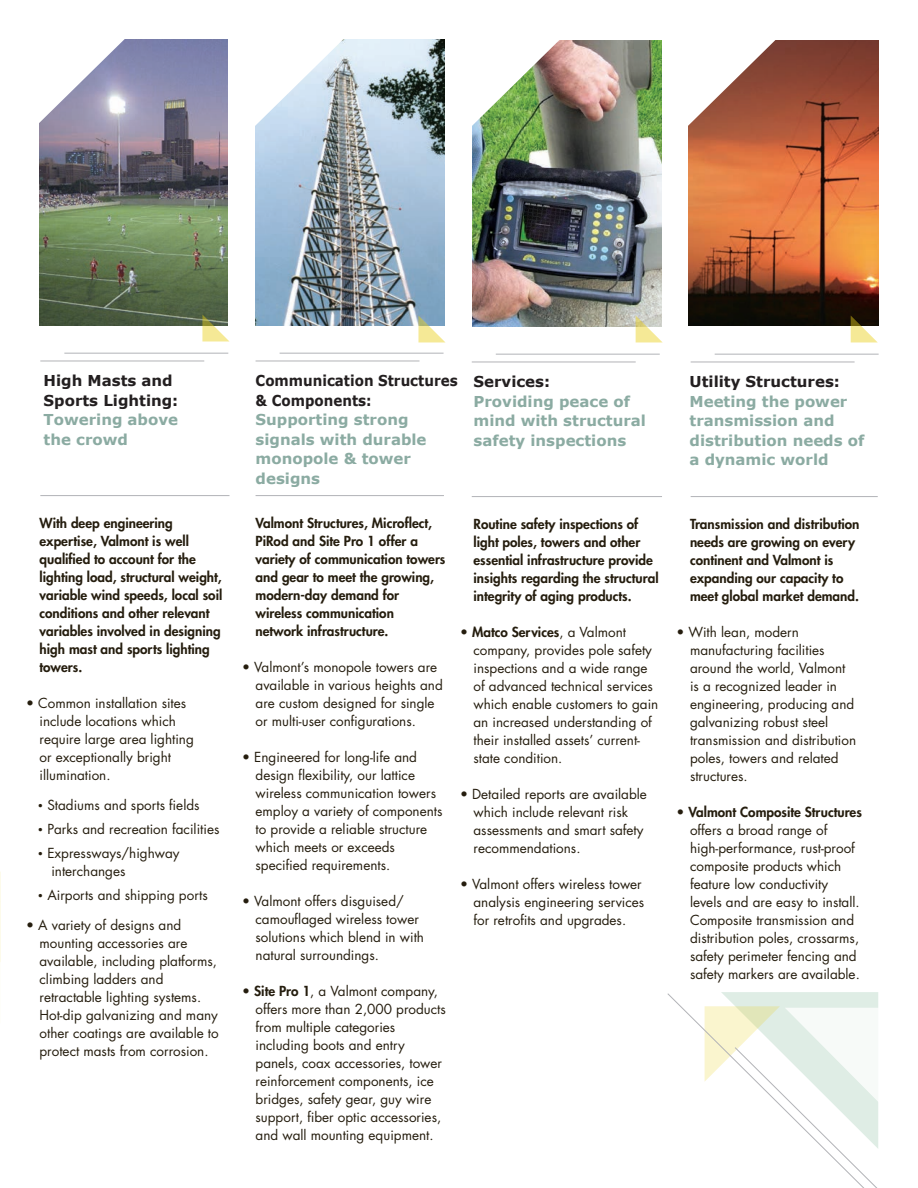
<style>
.page{position:relative;width:918px;height:1188px;background:#fff}
.page>*{position:absolute;margin:0;border:0;box-sizing:border-box;transform-origin:0 0}
.t1{font:700 15px/19.5px "Verdana";color:#8baba2}
.t2{font:700 15px/19.5px "Verdana";color:#231f20}
.t3{font:700 15px/19.5px "Verdana";color:#231f20;scale:.9 1}
.t4{font:13.5px/18px "Futura Std";color:#251d0e}
.t5{font:800 13.5px/18px "Futura Std";color:#251d0e}
.s1{font-size:9px}
.s2{font-weight:800}
</style>
<div class="page">
<img style="left:689px;top:40px;width:189px;height:286px">
<img style="left:255px;top:40px;width:189px;height:285px">
<img style="left:39px;top:40px;width:188px;height:285px">
<hr style="left:40px;top:361px;width:164px;height:1px;background:#b2b3b7">
<hr style="left:64px;top:353px;width:164px;height:1px;background:#b2b3b7">
<hr style="left:40px;top:495px;width:190px;height:1px;background:#b2b3b7">
<svg style="left:202px;top:315px;width:28px;height:27px"></svg>
<svg style="left:39px;top:39px;width:119px;height:105px"></svg>
<svg style="left:255px;top:39px;width:122px;height:105px"></svg>
<hr style="left:256px;top:361px;width:164px;height:1px;background:#b2b3b7">
<hr style="left:280px;top:353px;width:164px;height:1px;background:#b2b3b7">
<hr style="left:256px;top:495px;width:188px;height:1px;background:#b2b3b7">
<img style="left:472px;top:41px;width:190px;height:285px">
<img style="left:472px;top:40px;width:120px;height:105px">
<hr style="left:472px;top:362px;width:164px;height:1px;background:#b2b3b7">
<hr style="left:496px;top:354px;width:164px;height:1px;background:#b2b3b7">
<hr style="left:472px;top:496px;width:190px;height:1px;background:#b2b3b7">
<svg style="left:636px;top:315px;width:26px;height:27px"></svg>
<svg style="left:688px;top:40px;width:120px;height:105px"></svg>
<hr style="left:691px;top:362px;width:164px;height:1px;background:#b2b3b7">
<hr style="left:715px;top:354px;width:164px;height:1px;background:#b2b3b7">
<hr style="left:691px;top:496px;width:187px;height:1px;background:#b2b3b7">
<svg style="left:851px;top:315px;width:27px;height:27px"></svg>
<svg style="left:0;top:872px;width:1px;height:90px"></svg>
<svg style="left:667px;top:992px;width:211px;height:196px"></svg>
<svg style="left:418px;top:315px;width:27px;height:27px"></svg>
<p class="t2" style="left:44px;top:371px;width:136px">High Masts and<br>Sports Lighting:</p>
<p class="t1" style="left:44px;top:410px;width:136px">Towering above the crowd</p>
<p class="t5" style="left:40px;top:514px;width:184px">With deep engineering expertise, Valmont is well qualified to account for the lighting load, structural weight, variable wind speeds, local soil conditions and other relevant variables involved in designing high mast and sports lighting towers.</p>
<p class="t4" style="left:40px;top:695px;width:156px;text-indent:-14px">• Common installation sites include locations which require large area lighting or exceptionally bright illumination.</p>
<p class="t4" style="left:38px;top:797px;width:163px"><span class="s1">•</span> Stadiums and sports fields</p>
<p class="t4" style="left:38px;top:821px;width:183px"><span class="s1">•</span> Parks and recreation facilities</p>
<p class="t4" style="left:51px;top:845px;width:130px;text-indent:-13px"><span class="s1">•</span> Expressways/highway interchanges</p>
<p class="t4" style="left:38px;top:887px;width:171px"><span class="s1">•</span> Airports and shipping ports</p>
<p class="t4" style="left:40px;top:917px;width:181px;text-indent:-13px">• A variety of designs and mounting accessories are available, including platforms, climbing ladders and retractable lighting systems.<br>Hot-dip galvanizing and many other coatings are available to protect masts from corrosion.</p>
<p class="t3" style="left:256px;top:371px;width:226px">Communication Structures &amp; Components:</p>
<p class="t1" style="left:256px;top:410px;width:173px">Supporting strong signals with durable monopole &amp; tower designs</p>
<p class="t2" style="left:474px;top:372px;width:78px">Services:</p>
<p class="t1" style="left:474px;top:392px;width:174px">Providing peace of mind with structural safety inspections</p>
<p class="t5" style="left:256px;top:514px;width:191px">Valmont Structures, Microflect,<br>PiRod and Site Pro 1 offer a variety of communication towers and gear to meet the growing, modern-day demand for wireless communication<br>network infrastructure.</p>
<p class="t4" style="left:256px;top:659px;width:189px;text-indent:-14px">• Valmont’s monopole towers are available in various heights and are custom designed for single or multi-user configurations.</p>
<p class="t4" style="left:256px;top:749px;width:188px;text-indent:-14px">• Engineered for long-life and design flexibility, our lattice wireless communication towers employ a variety of components to provide a reliable structure which meets or exceeds specified requirements.</p>
<p class="t4" style="left:256px;top:893px;width:170px;text-indent:-14px">• Valmont offers disguised/ camouflaged wireless tower solutions which blend in with natural surroundings.</p>
<p class="t4" style="left:256px;top:983px;width:192px;text-indent:-14px">• <span class="s2">Site Pro 1</span>, a Valmont company, offers more than 2,000 products from multiple categories including boots and entry panels, coax accessories, tower reinforcement components, ice bridges, safety gear, guy wire support, fiber optic accessories, and wall mounting equipment.</p>
<p class="t5" style="left:474px;top:515px;width:187px">Routine safety inspections of light poles, towers and other essential infrastructure provide insights regarding the structural integrity of aging products.</p>
<p class="t4" style="left:474px;top:624px;width:186px;text-indent:-14px">• <span class="s2">Matco Services</span>, a Valmont company, provides pole safety inspections and a wide range of advanced technical services which enable customers to gain an increased understanding of their installed assets’ current&shy;state condition.</p>
<p class="t4" style="left:474px;top:786px;width:175px;text-indent:-14px">• Detailed reports are available which include relevant risk assessments and smart safety recommendations.</p>
<p class="t4" style="left:474px;top:876px;width:172px;text-indent:-14px">• Valmont offers wireless tower analysis engineering services for retrofits and upgrades.</p>
<p class="t2" style="left:690px;top:372px;width:152px">Utility Structures:</p>
<p class="t1" style="left:690px;top:392px;width:176px">Meeting the power transmission and distribution needs of a dynamic world</p>
<p class="t5" style="left:690px;top:515px;width:171px">Transmission and distribution needs are growing on every continent and Valmont is expanding our capacity to meet global market demand.</p>
<p class="t4" style="left:690px;top:624px;width:168px;text-indent:-14px">• With lean, modern manufacturing facilities around the world, Valmont is a recognized leader in engineering, producing and galvanizing robust steel transmission and distribution poles, towers and related structures.</p>
<p class="t4" style="left:690px;top:804px;width:173px;text-indent:-14px">• <span class="s2">Valmont Composite Structures </span>offers a broad range of high-performance, rust-proof composite products which feature low conductivity levels and are easy to install.<br>Composite transmission and distribution poles, crossarms, safety perimeter fencing and safety markers are available.</p>
</div>
